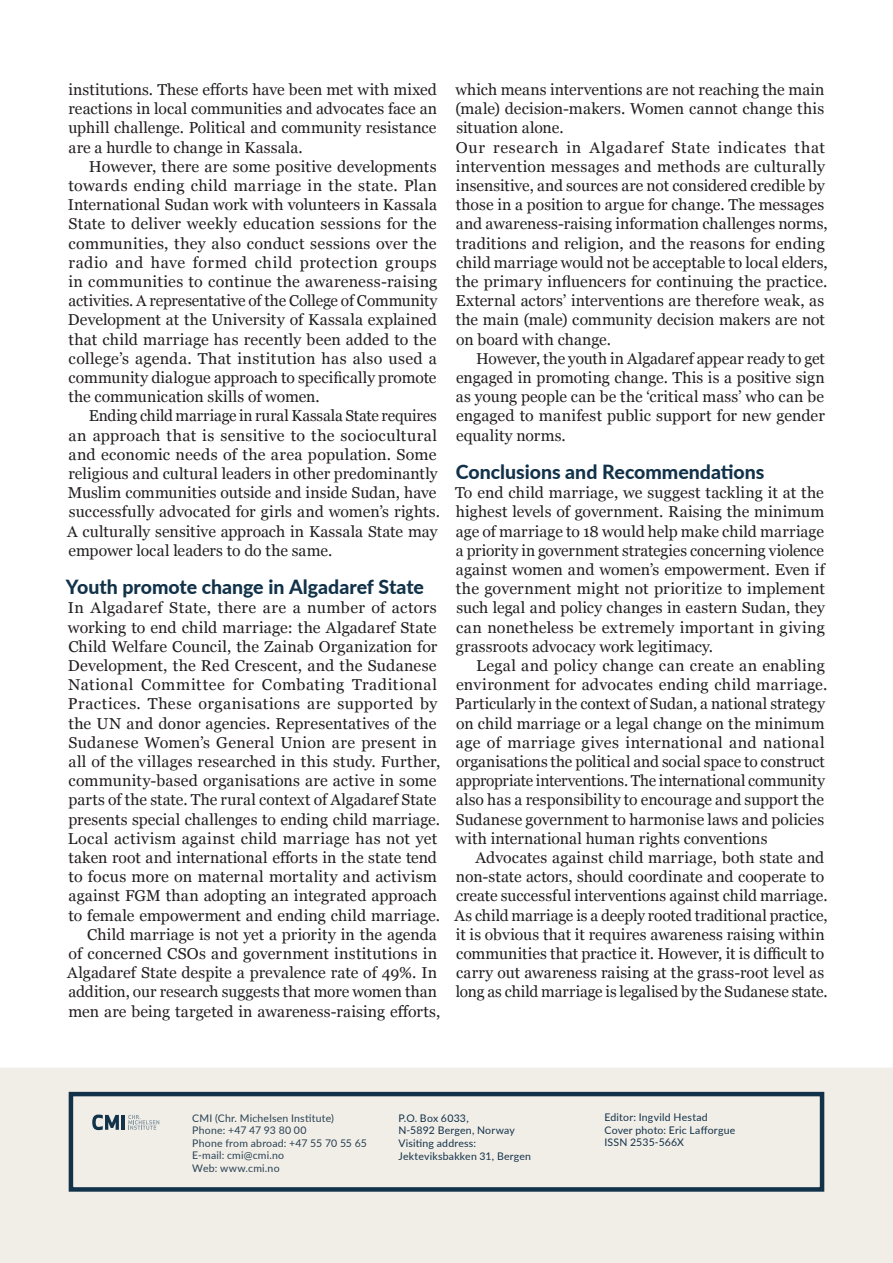
<style>
.page{position:relative;width:893px;height:1263px;background:#fff}
.page>*{position:absolute;margin:0;border:0;box-sizing:border-box;transform-origin:0 0}
.Heading1{font:800 19.5px "Lato";color:#123249}
.Body{font:15.75px/19.2px "Georgia";letter-spacing:.01em;color:#231f20;text-align:justify}
.Body_copy{font:15.75px/19.2px "Georgia";letter-spacing:.005em;color:#231f20}
.t1{font:10.5px/12.6px "Lato";letter-spacing:.02em;color:#123249}
</style>
<div class="page">
<div style="left:0;top:1068px;width:893px;height:195px;background:#f1ede7"></div>
<div style="left:69px;top:1092px;width:755px;height:100px;border:4px solid #123249"></div>
<svg style="left:128px;top:1115px;width:31px;height:15px"></svg>
<svg style="left:92px;top:1114px;width:27px;height:16px"></svg>
<hr style="left:122px;top:1115px;width:3px;height:15px;background:#12334a">
<p class="Body" style="left:68px;top:79px;width:370px">institutions. These efforts have been met with mixed reactions in local communities and advocates face an uphill challenge. Political and community resistance are a hurdle to change in Kassala.</p>
<p class="Body_copy" style="left:68px;top:156px;width:371px;text-align:justify;text-indent:21px">However, there are some positive developments towards ending child marriage in the state. Plan International Sudan work with volunteers in Kassala State to deliver weekly education sessions for the communities, they also conduct sessions over the radio and have formed child protection groups in communities to continue the awareness-raising activities. A representative of the College of Community Development at the University of Kassala explained that child marriage has recently been added to the college’s agenda. That institution has also used a community dialogue approach to specifically promote the communication skills of women.</p>
<p class="Body_copy" style="left:67px;top:406px;width:374px;text-indent:22px">Ending child marriage in rural Kassala State requires an approach that is sensitive to the sociocultural and economic needs of the area population. Some religious and cultural leaders in other predominantly Muslim communities outside and inside Sudan, have successfully advocated for girls and women’s rights.<br>A culturally sensitive approach in Kassala State may empower local leaders to do the same.</p>
<p class="Heading1" style="left:66px;top:573px;width:360px">Youth promote change in Algadaref State</p>
<p class="Body" style="left:67px;top:598px;width:375px;text-align:right">In Algadaref State, there are a number of actors working to end child marriage: the Algadaref State Child Welfare Council, the Zainab Organization for Development, the Red Crescent, and the Sudanese National Committee for Combating Traditional Practices. These organisations are supported by the UN and donor agencies. Representatives of the Sudanese Women’s General Union are present in all of the villages researched in this study. Further, community-based organisations are active in some parts of the state. The rural context of Algadaref State presents special challenges to ending child marriage.<br>Local activism against child marriage has not yet taken root and international efforts in the state tend to focus more on maternal mortality and activism against FGM than adopting an integrated approach to female empowerment and ending child marriage.<br>Child marriage is not yet a priority in the agenda<br>of concerned CSOs and government institutions in Algadaref State despite a prevalence rate of 49%. In addition, our research suggests that more women than men are being targeted in awareness-raising efforts,</p>
<p class="Body" style="left:455px;top:79px;width:371px">which means interventions are not reaching the main (male) decision-makers. Women cannot change this situation alone.</p>
<p class="Body" style="left:455px;top:137px;width:374px;text-align:left">Our research in Algadaref State indicates that intervention messages and methods are culturally insensitive, and sources are not considered credible by those in a position to argue for change. The messages and awareness-raising information challenges norms, traditions and religion, and the reasons for ending child marriage would not be acceptable to local elders, the primary influencers for continuing the practice.<br>External actors’ interventions are therefore weak, as the main (male) community decision makers are not on board with change.</p>
<p class="Body_copy" style="left:456px;top:348px;width:371px;text-align:justify;text-indent:20px">However, the youth in Algadaref appear ready to get engaged in promoting change. This is a positive sign as young people can be the ‘critical mass’ who can be engaged to manifest public support for new gender equality norms.</p>
<p class="Heading1" style="left:456px;top:457px;width:310px">Conclusions and Recommendations</p>
<p class="Body" style="left:455px;top:482px;width:371px">To end child marriage, we suggest tackling it at the highest levels of government. Raising the minimum age of marriage to 18 would help make child marriage a priority in government strategies concerning violence against women and women’s empowerment. Even if the government might not prioritize to implement such legal and policy changes in eastern Sudan, they can nonetheless be extremely important in giving grassroots advocacy work legitimacy.</p>
<p class="Body_copy" style="left:455px;top:655px;width:374px;text-indent:21px">Legal and policy change can create an enabling environment for advocates ending child marriage.<br>Particularly in the context of Sudan, a national strategy on child marriage or a legal change on the minimum age of marriage gives international and national organisations the political and social space to construct appropriate interventions. The international community also has a responsibility to encourage and support the Sudanese government to harmonise laws and policies with international human rights conventions</p>
<p class="Body_copy" style="left:455px;top:847px;width:375px;text-indent:21px">Advocates against child marriage, both state and non-state actors, should coordinate and cooperate to create successful interventions against child marriage.<br>As child marriage is a deeply rooted traditional practice, it is obvious that it requires awareness raising within communities that practice it. However, it is difficult to carry out awareness raising at the grass-root level as long as child marriage is legalised by the Sudanese state.</p>
<p class="t1" style="left:192px;top:1111px;width:176px">CMI (Chr. Michelsen Institute)<br>Phone: +47 47 93 80 00<br>Phone from abroad: +47 55 70 55 65<br>E-mail: cmi@cmi.no<br>Web: www.cmi.no</p>
<p class="t1" style="left:398px;top:1111px;width:134px">P.O. Box 6033,<br>N-5892 Bergen, Norway<br>Visiting address:<br>Jekteviksbakken 31, Bergen</p>
<p class="t1" style="left:604px;top:1110px;width:132px">Editor: Ingvild Hestad<br>Cover photo: Eric Lafforgue<br>ISSN 2535-566X</p>
</div>
